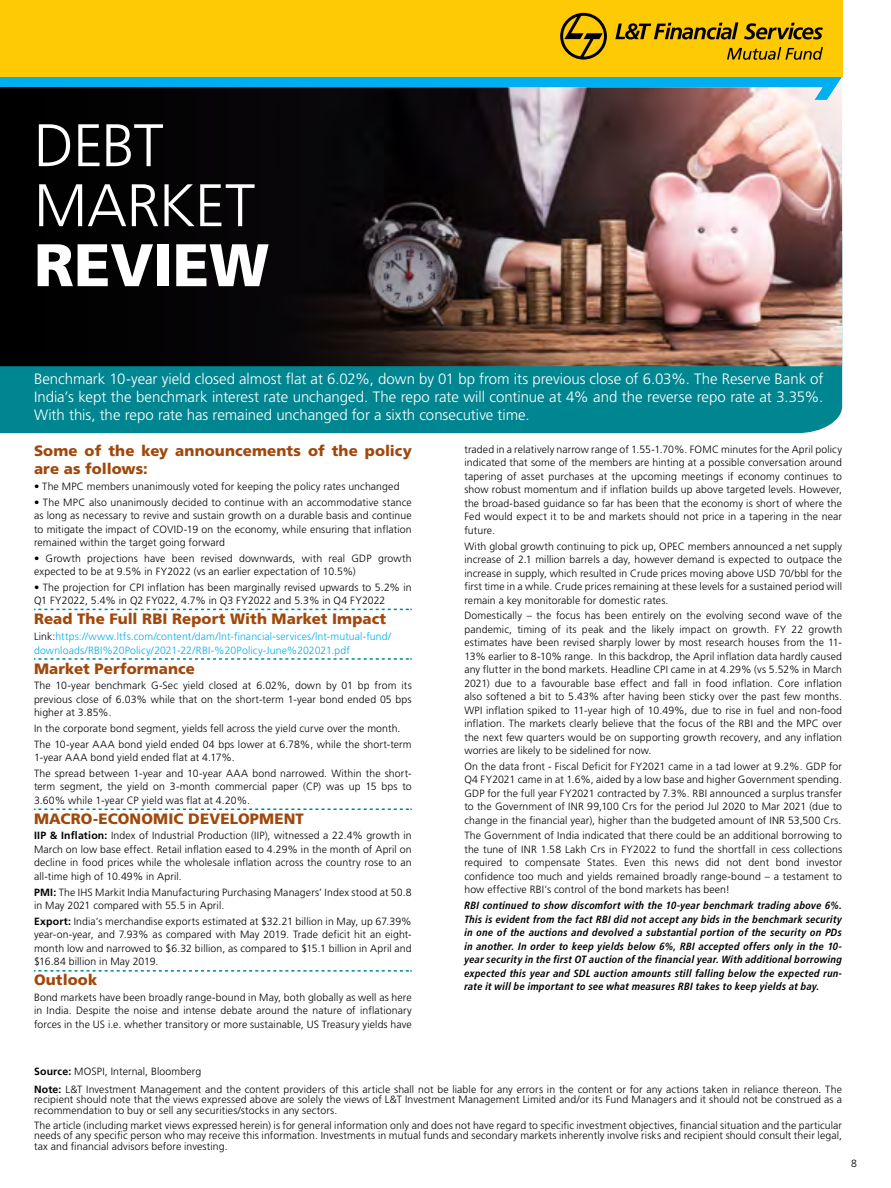
<style>
.page{position:relative;width:891px;height:1188px;background:#fff}
.page>*{position:absolute;margin:0;border:0;box-sizing:border-box;transform-origin:0 0}
.t1{font:300 60px/60px "Frutiger LT Pro";letter-spacing:-.01em;color:#fff}
.t2{font:300 15px/18px "Frutiger LT Pro";letter-spacing:-.005em;color:#fff;text-align:justify}
.t3{font:900 15px/18px "Frutiger LT Pro";letter-spacing:.005em;color:#a0480c}
.t4{font:300 10.5px/13.5px "Frutiger LT Pro";letter-spacing:.01em;color:#000;text-align:justify}
.t5{font:italic 700 condensed 10.5px/13.5px "Frutiger LT Pro";letter-spacing:.02em;color:#000;text-align:justify}
.t6{font:300 10.5px/13.5px "Frutiger LT Pro";letter-spacing:.01em;color:#01aef0}
.s1{font-weight:900}
.s2{color:#000}
.s3{font-weight:700}
</style>
<div class="page">
<div style="left:0;top:366px;width:842px;height:67px;background:#008691"></div>
<img style="left:0;top:77px;width:842px;height:289px">
<svg style="left:0;top:87px;width:554px;height:279px;background:#1a1516"></svg>
<div style="left:0;top:0;width:842px;height:77px;background:#fec905"></div>
<svg style="left:560px;top:13px;width:263px;height:47px"></svg>
<svg style="left:34px;top:609px;width:378px;height:1px"></svg>
<svg style="left:34px;top:658px;width:378px;height:2px"></svg>
<svg style="left:34px;top:808px;width:378px;height:2px"></svg>
<svg style="left:34px;top:970px;width:378px;height:2px"></svg>
<p class="t1" style="left:34px;top:116px;width:237px">DEBT<br>MARKET<br><span class="s1">REVIEW</span></p>
<p class="t2" style="left:34px;top:370px;width:791px">Benchmark 10-year yield closed almost flat at 6.02%, down by 01 bp from its previous close of 6.03%. The Reserve Bank of India’s kept the benchmark interest rate unchanged. The repo rate will continue at 4% and the reverse repo rate at 3.35%.<br>With this, the repo rate has remained unchanged for a sixth consecutive time.</p>
<p class="t3" style="left:34px;top:442px;width:379px">Some of the key announcements of the policy are as follows:</p>
<p class="t4" style="left:34px;top:480px;width:367px">• The MPC members unanimously voted for keeping the policy rates unchanged</p>
<p class="t4" style="left:34px;top:495px;width:379px">• The MPC also unanimously decided to continue with an accommodative stance as long as necessary to revive and sustain growth on a durable basis and continue to mitigate the impact of COVID-19 on the economy, while ensuring that inflation remained within the target going forward</p>
<p class="t4" style="left:34px;top:551px;width:379px">• Growth projections have been revised downwards, with real GDP growth expected to be at 9.5% in FY2022 (vs an earlier expectation of 10.5%)</p>
<p class="t4" style="left:34px;top:580px;width:379px">• The projection for CPI inflation has been marginally revised upwards to 5.2% in<br>Q1 FY2022, 5.4% in Q2 FY022, 4.7% in Q3 FY2022 and 5.3% in Q4 FY2022</p>
<p class="t3" style="left:34px;top:610px;width:354px">Read The Full RBI Report With Market Impact</p>
<p class="t6" style="left:34px;top:630px;width:359px"><span class="s2">Link:</span>https://www.ltfs.com/content/dam/lnt-financial-services/lnt-mutual-fund/ downloads/RBI%20Policy/2021-22/RBI-%20Policy-June%202021.pdf</p>
<p class="t3" style="left:34px;top:659px;width:162px">Market Performance</p>
<p class="t4" style="left:34px;top:679px;width:379px">The 10-year benchmark G-Sec yield closed at 6.02%, down by 01 bp from its previous close of 6.03% while that on the short-term 1-year bond ended 05 bps higher at 3.85%.</p>
<p class="t4" style="left:34px;top:721px;width:379px;line-height:15.6px">In the corporate bond segment, yields fell across the yield curve over the month.<br>The 10-year AAA bond yield ended 04 bps lower at 6.78%, while the short-term</p>
<p class="t4" style="left:34px;top:750px;width:379px;line-height:15.6px">1-year AAA bond yield ended flat at 4.17%.<br>The spread between 1-year and 10-year AAA bond narrowed. Within the short-</p>
<p class="t4" style="left:34px;top:780px;width:379px">term segment, the yield on 3-month commercial paper (CP) was up 15 bps to<br>3.60% while 1-year CP yield was flat at 4.20%.</p>
<p class="t3" style="left:34px;top:809px;width:271px">MACRO-ECONOMIC DEVELOPMENT</p>
<p class="t4" style="left:34px;top:829px;width:379px"><span class="s3">IIP &amp; Inflation:</span> Index of Industrial Production (IIP), witnessed a 22.4% growth in March on low base effect. Retail inflation eased to 4.29% in the month of April on decline in food prices while the wholesale inflation across the country rose to an all-time high of 10.49% in April.</p>
<p class="t4" style="left:34px;top:885px;width:379px"><span class="s3">PMI:</span> The IHS Markit India Manufacturing Purchasing Managers’ Index stood at 50.8 in May 2021 compared with 55.5 in April.</p>
<p class="t4" style="left:34px;top:914px;width:379px"><span class="s3">Export:</span> India’s merchandise exports estimated at $32.21 billion in May, up 67.39% year-on-year, and 7.93% as compared with May 2019. Trade deficit hit an eight&shy;month low and narrowed to $6.32 billion, as compared to $15.1 billion in April and $16.84 billion in May 2019.</p>
<p class="t3" style="left:34px;top:971px;width:65px">Outlook</p>
<p class="t4" style="left:34px;top:991px;width:379px">Bond markets have been broadly range-bound in May, both globally as well as here in India. Despite the noise and intense debate around the nature of inflationary forces in the US i.e. whether transitory or more sustainable, US Treasury yields have</p>
<p class="t4" style="left:464px;top:443px;width:379px">traded in a relatively narrow range of 1.55-1.70%. FOMC minutes for the April policy indicated that some of the members are hinting at a possible conversation around tapering of asset purchases at the upcoming meetings if economy continues to show robust momentum and if inflation builds up above targeted levels. However, the broad-based guidance so far has been that the economy is short of where the Fed would expect it to be and markets should not price in a tapering in the near future.</p>
<p class="t4" style="left:464px;top:539px;width:379px">With global growth continuing to pick up, OPEC members announced a net supply increase of 2.1 million barrels a day, however demand is expected to outpace the increase in supply, which resulted in Crude prices moving above USD 70/bbl for the first time in a while. Crude prices remaining at these levels for a sustained period will remain a key monitorable for domestic rates.</p>
<p class="t4" style="left:464px;top:609px;width:379px">Domestically – the focus has been entirely on the evolving second wave of the pandemic, timing of its peak and the likely impact on growth. FY 22 growth estimates have been revised sharply lower by most research houses from the 11- 13% earlier to 8-10% range. In this backdrop, the April inflation data hardly caused any flutter in the bond markets. Headline CPI came in at 4.29% (vs 5.52% in March 2021) due to a favourable base effect and fall in food inflation. Core inflation also softened a bit to 5.43% after having been sticky over the past few months.<br>WPI inflation spiked to 11-year high of 10.49%, due to rise in fuel and non-food inflation. The markets clearly believe that the focus of the RBI and the MPC over the next few quarters would be on supporting growth recovery, and any inflation worries are likely to be sidelined for now.</p>
<p class="t4" style="left:464px;top:760px;width:379px">On the data front - Fiscal Deficit for FY2021 came in a tad lower at 9.2%. GDP for Q4 FY2021 came in at 1.6%, aided by a low base and higher Government spending.<br>GDP for the full year FY2021 contracted by 7.3%. RBI announced a surplus transfer to the Government of INR 99,100 Crs for the period Jul 2020 to Mar 2021 (due to change in the financial year), higher than the budgeted amount of INR 53,500 Crs.</p>
<p class="t4" style="left:464px;top:829px;width:379px">The Government of India indicated that there could be an additional borrowing to the tune of INR 1.58 Lakh Crs in FY2022 to fund the shortfall in cess collections required to compensate States. Even this news did not dent bond investor confidence too much and yields remained broadly range-bound – a testament to how effective RBI’s control of the bond markets has been!</p>
<p class="t5" style="left:464px;top:899px;width:379px">RBI continued to show discomfort with the 10-year benchmark trading above 6%.<br>This is evident from the fact RBI did not accept any bids in the benchmark security in one of the auctions and devolved a substantial portion of the security on PDs in another. In order to keep yields below 6%, RBI accepted offers only in the 10- year security in the first OT auction of the financial year. With additional borrowing expected this year and SDL auction amounts still falling below the expected run&shy;rate it will be important to see what measures RBI takes to keep yields at bay.</p>
<p class="t4" style="left:34px;top:1064px;width:169px"><span class="s3">Source:</span> MOSPI, Internal, Bloomberg</p>
<p class="t4" style="left:34px;top:1084px;width:810px;line-height:10.5px"><span class="s3">Note:</span> L&amp;T Investment Management and the content providers of this article shall not be liable for any errors in the content or for any actions taken in reliance thereon. The recipient should note that the views expressed above are solely the views of L&amp;T Investment Management Limited and/or its Fund Managers and it should not be construed as a recommendation to buy or sell any securities/stocks in any sectors.</p>
<p class="t4" style="left:34px;top:1120px;width:810px;line-height:10.5px">The article (including market views expressed herein) is for general information only and does not have regard to specific investment objectives, financial situation and the particular needs of any specific person who may receive this information. Investments in mutual funds and secondary markets inherently involve risks and recipient should consult their legal, tax and financial advisors before investing.</p>
<p class="t4" style="left:851px;top:1157px;width:7px">8</p>
</div>
